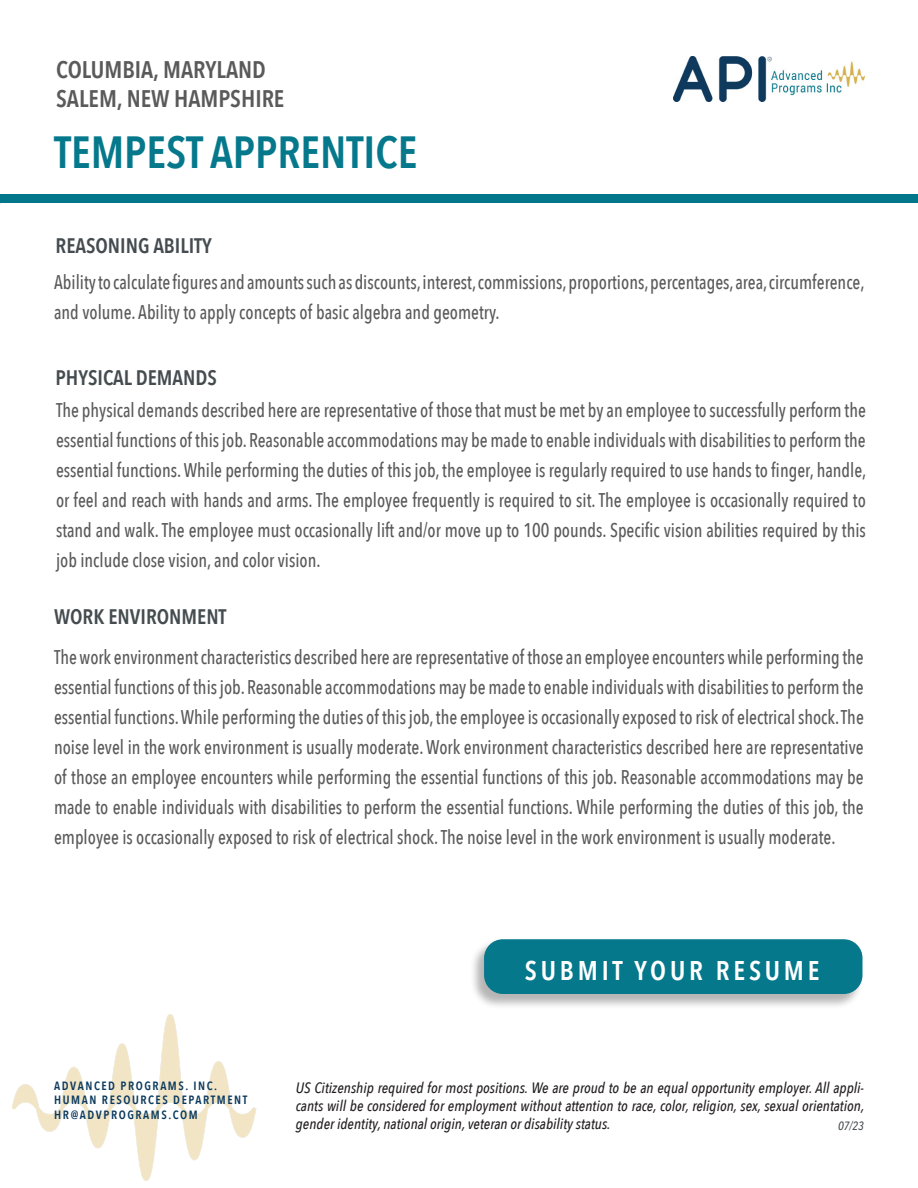
<style>
.page{position:relative;width:918px;height:1188px;background:#fff}
.page>*{position:absolute;margin:0;border:0;box-sizing:border-box;transform-origin:0 0}
.Model_Number_Header{font:600 45px "Avenir Next Condensed";color:#05788c}
.t1{font:600 27px "Avenir Next Condensed";letter-spacing:.14em;color:#fff}
.Certification_Header{font:600 24px "Avenir Next Condensed";color:#595a59}
.t2{font:600 21px "Avenir Next Condensed";color:#454c50}
.t3{font:500 19.8px/30px "Avenir Next Condensed";color:#595a59;text-align:justify;scale:.91 1}
.t4{font:italic 500 15px/18px "Avenir Next Condensed";color:#231f20;text-align:justify}
.t5{font:600 12px "Avenir Next Condensed";letter-spacing:.13em;color:#0a395d}
.t6{font:italic 500 12px "Avenir Next Condensed";color:#454c50}
</style>
<div class="page">
<img style="left:12px;top:1014px;width:245px;height:167px">
<div style="left:0;top:194px;width:918px;height:9px;background:#02778b"></div>
<div style="left:73px;top:1099px;width:173px;height:11px;background:#eeeaeb;opacity:.75"></div>
<img style="left:674px;top:56px;width:190px;height:46px">
<div style="left:469px;top:939px;width:395px;height:71px;background:#231f20;opacity:.33"></div>
<div style="left:485px;top:940px;width:377px;height:53px;background:#05788c;border-radius:18px"></div>
<div style="left:484px;top:939px;width:378px;height:55px;border:2px solid #05788c;border-radius:18px"></div>
<p class="Certification_Header" style="left:56px;top:49px;width:211px">COLUMBIA, MARYLAND</p>
<p class="Certification_Header" style="left:56px;top:78px;width:230px">SALEM, NEW HAMPSHIRE</p>
<p class="Model_Number_Header" style="left:54px;top:114px;width:365px">TEMPEST APPRENTICE</p>
<p class="t2" style="left:56px;top:227px;width:158px">REASONING ABILITY</p>
<p class="t3" style="left:54px;top:267px;width:892px">Ability to calculate figures and amounts such as discounts, interest, commissions, proportions, percentages, area, circumference, and volume. Ability to apply concepts of basic algebra and geometry.</p>
<p class="t2" style="left:56px;top:360px;width:163px">PHYSICAL DEMANDS</p>
<p class="t3" style="left:56px;top:395px;width:892px">The physical demands described here are representative of those that must be met by an employee to successfully perform the essential functions of this job. Reasonable accommodations may be made to enable individuals with disabilities to perform the essential functions. While performing the duties of this job, the employee is regularly required to use hands to finger, handle, or feel and reach with hands and arms. The employee frequently is required to sit. The employee is occasionally required to stand and walk. The employee must occasionally lift and/or move up to 100 pounds. Specific vision abilities required by this job include close vision, and color vision.</p>
<p class="t2" style="left:54px;top:598px;width:174px">WORK ENVIRONMENT</p>
<p class="t3" style="left:54px;top:642px;width:892px">The work environment characteristics described here are representative of those an employee encounters while performing the essential functions of this job. Reasonable accommodations may be made to enable individuals with disabilities to perform the essential functions. While performing the duties of this job, the employee is occasionally exposed to risk of electrical shock. The noise level in the work environment is usually moderate. Work environment characteristics described here are representative of those an employee encounters while performing the essential functions of this job. Reasonable accommodations may be made to enable individuals with disabilities to perform the essential functions. While performing the duties of this job, the employee is occasionally exposed to risk of electrical shock. The noise level in the work environment is usually moderate.</p>
<p class="t5" style="left:54px;top:1075px;width:164px">ADVANCED PROGRAMS. INC.</p>
<p class="t5" style="left:54px;top:1090px;width:195px">HUMAN RESOURCES DEPARTMENT</p>
<p class="t5" style="left:54px;top:1104px;width:145px">HR@ADVPROGRAMS.COM</p>
<p class="t1" style="left:525px;top:947px;width:296px">SUBMIT YOUR RESUME</p>
<p class="t4" style="left:296px;top:1079px;width:570px">US Citizenship required for most positions. We are proud to be an equal opportunity employer. All appli&shy;cants will be considered for employment without attention to race, color, religion, sex, sexual orientation, gender identity, national origin, veteran or disability status.</p>
<p class="t6" style="left:838px;top:1119px;width:27px">07/23</p>
</div>
